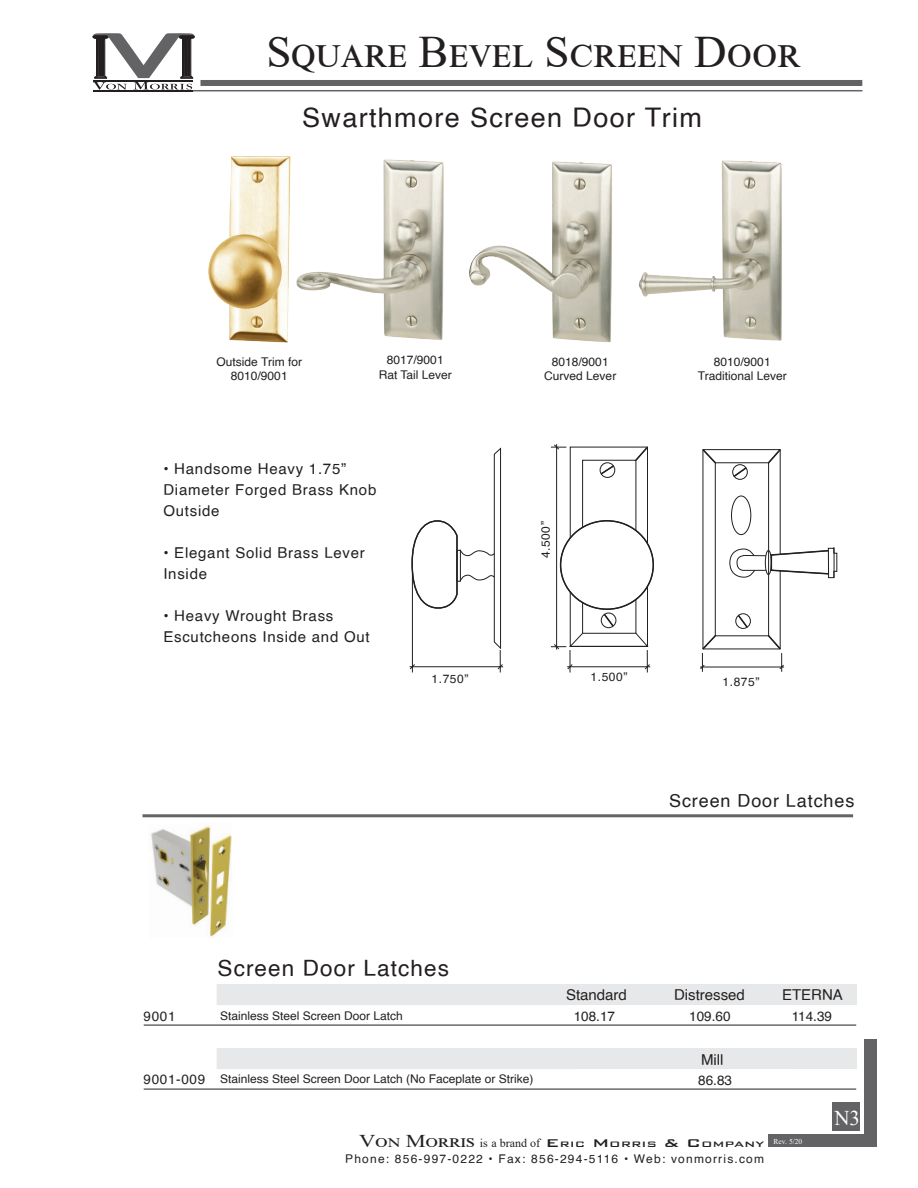
<style>
.page{position:relative;width:918px;height:1188px;background:#fff}
.page>*{position:absolute;margin:0;border:0;box-sizing:border-box;transform-origin:0 0}
.t1{font:45px "Times New Roman";color:#231f20}
.t2{font:27px "Helvetica";letter-spacing:.05em;color:#231f20}
.t3{font:22.5px "Helvetica";letter-spacing:.05em;color:#231f20}
.t4{font:21px "Times New Roman";color:#fff}
.t5{font:18px "Helvetica";letter-spacing:.05em;color:#231f20}
.t6{font:15px/21px "Helvetica";letter-spacing:.05em;color:#231f20}
.t7{font:15px "Helvetica";color:#231f20}
.t8{font:13.5px "Helvetica";color:#231f20}
.t9{font:12px/14.4px "Helvetica";color:#231f20;text-align:center}
.t10{font:12px "Helvetica";letter-spacing:.1em;color:#231f20}
.t11{font:500 10.5px "Bank Gothic BT";letter-spacing:-.01em;color:#231f20;scale:1.25 1}
.t12{font:7.5px "Times New Roman";color:#fff}
.s1{font-family:"Times New Roman";font-weight:400;font-size:18px}
.s2{font-family:"Times New Roman";font-weight:400;font-size:12px}
.s3{font-size:15px}
</style>
<div class="page">
<hr style="left:193px;top:90px;width:669px;height:1px;background:#636366">
<div style="left:200px;top:80px;width:662px;height:6px;background:#636366"></div>
<div style="left:864px;top:1039px;width:12px;height:108px;background:#636366"></div>
<div style="left:768px;top:1134px;width:108px;height:13px;background:#636366"></div>
<hr style="left:93px;top:90px;width:100px;height:1px;background:#231f20">
<svg style="left:93px;top:33px;width:101px;height:57px"></svg>
<svg style="left:551px;top:444px;width:15px;height:6px"></svg>
<div style="left:715px;top:463px;width:54px;height:173px;border:1px solid #231f20"></div>
<svg style="left:702px;top:449px;width:15px;height:16px"></svg>
<svg style="left:766px;top:449px;width:15px;height:16px"></svg>
<svg style="left:766px;top:634px;width:15px;height:16px"></svg>
<svg style="left:702px;top:634px;width:15px;height:16px"></svg>
<div style="left:570px;top:447px;width:78px;height:200px;border:1px solid #231f20"></div>
<div style="left:582px;top:460px;width:54px;height:174px;border:1px solid #231f20"></div>
<svg style="left:634px;top:446px;width:14px;height:16px"></svg>
<div style="left:731px;top:496px;width:20px;height:39px;border:1px solid #231f20;border-radius:50%"></div>
<div style="left:600px;top:463px;width:15px;height:15px;border:1px solid #231f20;border-radius:50%"></div>
<div style="left:732px;top:464px;width:16px;height:16px;border:1px solid #231f20;border-radius:50%"></div>
<div style="left:736px;top:614px;width:15px;height:15px;border:1px solid #231f20;border-radius:50%"></div>
<div style="left:560px;top:520px;width:94px;height:90px;background:#fff;border:2px solid #231f20;border-radius:50%"></div>
<svg style="left:599px;top:464px;width:17px;height:12px"></svg>
<svg style="left:732px;top:466px;width:16px;height:12px"></svg>
<svg style="left:736px;top:613px;width:13px;height:16px"></svg>
<svg style="left:729px;top:547px;width:108px;height:31px"></svg>
<svg style="left:410px;top:448px;width:93px;height:224px"></svg>
<svg style="left:645px;top:664px;width:5px;height:8px"></svg>
<svg style="left:567px;top:664px;width:6px;height:8px"></svg>
<hr style="left:556px;top:447px;width:1px;height:200px;background:#231f20">
<svg style="left:551px;top:612px;width:97px;height:38px"></svg>
<svg style="left:779px;top:665px;width:5px;height:7px"></svg>
<svg style="left:700px;top:665px;width:5px;height:7px"></svg>
<img style="left:469px;top:161px;width:143px;height:182px">
<img style="left:319px;top:159px;width:125px;height:181px">
<img style="left:639px;top:160px;width:143px;height:181px">
<img style="left:208px;top:156px;width:111px;height:187px">
<div style="left:217px;top:1049px;width:639px;height:19px;background:#e7e8e9"></div>
<div style="left:217px;top:1048px;width:640px;height:21px;border:2px solid #e7e8e9"></div>
<div style="left:217px;top:985px;width:639px;height:19px;background:#e7e8e9"></div>
<div style="left:217px;top:984px;width:640px;height:21px;border:2px solid #e7e8e9"></div>
<hr style="left:144px;top:1025px;width:712px;height:1px;background:#231f20">
<hr style="left:144px;top:1089px;width:712px;height:1px;background:#231f20">
<hr style="left:142px;top:814px;width:711px;height:3px;background:#636366">
<img style="left:151px;top:826px;width:81px;height:112px">
<div style="left:833px;top:1102px;width:27px;height:29px;background:#636366"></div>
<h1 class="t1" style="left:267px;top:21px;width:536px">SQUARE BEVEL SCREEN DOOR</h1>
<h2 class="t2" style="left:302px;top:97px;width:401px">Swarthmore Screen Door Trim</h2>
<p class="t9" style="left:217px;top:355px;width:87px">Outside Trim for<br>8010/9001</p>
<p class="t9" style="left:379px;top:353px;width:75px">8017/9001<br>Rat Tail Lever</p>
<p class="t9" style="left:698px;top:355px;width:90px">8010/9001<br>Traditional Lever</p>
<p class="t9" style="left:544px;top:355px;width:74px">8018/9001<br>Curved Lever</p>
<p class="t6" style="left:163px;top:459px;width:214px">• Handsome Heavy 1.75”<br>Diameter Forged Brass Knob<br>Outside</p>
<p class="t6" style="left:163px;top:543px;width:203px">• Elegant Solid Brass Lever<br>Inside</p>
<p class="t6" style="left:163px;top:606px;width:208px">• Heavy Wrought Brass<br>Escutcheons Inside and Out</p>
<p class="t9" style="left:539px;top:558px;width:39px;rotate:-90deg">4.500”</p>
<p class="t9" style="left:431px;top:672px;width:39px">1.750”</p>
<p class="t9" style="left:590px;top:670px;width:39px">1.500”</p>
<p class="t9" style="left:723px;top:675px;width:39px">1.875”</p>
<h3 class="t5" style="left:669px;top:787px;width:187px">Screen Door Latches</h3>
<h3 class="t3" style="left:218px;top:950px;width:233px">Screen Door Latches</h3>
<p class="t8" style="left:144px;top:1006px;width:34px">9001</p>
<p class="t8" style="left:144px;top:1069px;width:63px">9001-009</p>
<p class="t9" style="left:220px;top:1009px;width:184px">Stainless Steel Screen Door Latch</p>
<p class="t9" style="left:220px;top:1072px;width:315px">Stainless Steel Screen Door Latch (No Faceplate or Strike)</p>
<p class="t7" style="left:566px;top:983px;width:62px">Standard</p>
<p class="t7" style="left:674px;top:983px;width:72px">Distressed</p>
<p class="t6" style="left:782px;top:985px;width:62px">ETERNA</p>
<p class="t8" style="left:574px;top:1006px;width:43px">108.17</p>
<p class="t8" style="left:689px;top:1006px;width:43px">109.60</p>
<p class="t8" style="left:792px;top:1006px;width:42px">114.39</p>
<p class="t6" style="left:701px;top:1050px;width:24px">Mill</p>
<p class="t8" style="left:698px;top:1070px;width:35px">86.83</p>
<h3 class="t4" style="left:834px;top:1103px;width:27px">N3</h3>
<p class="t11" style="left:359px;top:1139px;width:326px"><span class="s1">VON MORRIS</span> <span class="s2">is a brand of</span> <span class="s3">E</span>RIC <span class="s3">M</span>ORRIS <span class="s3">&amp; C</span>OMPANY</p>
<p class="t10" style="left:345px;top:1150px;width:420px">Phone: 856-997-0222 • Fax: 856-294-5116 • Web: vonmorris.com</p>
<p class="t12" style="left:774px;top:1136px;width:30px">Rev. 5/20</p>
</div>
